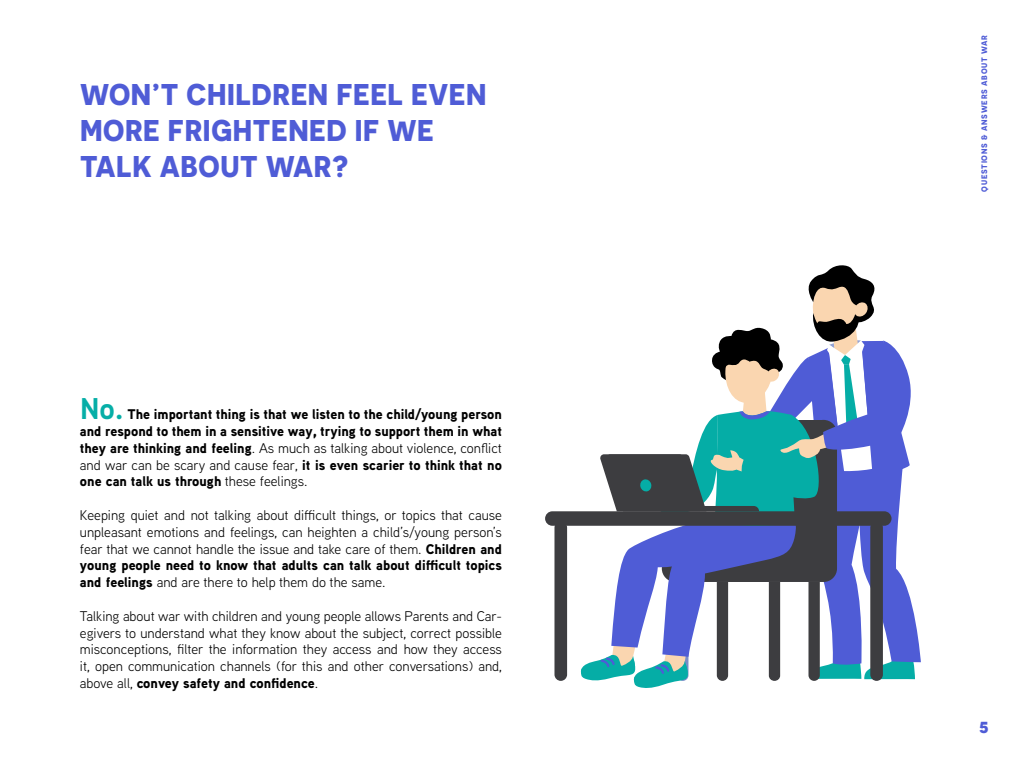
<style>
.page{position:relative;width:1024px;height:768px;background:#fff}
.page>*{position:absolute;margin:0;border:0;box-sizing:border-box;transform-origin:0 0}
.t1{font:700 30px/36px "Novecentosans";letter-spacing:.02em;color:#4f5cd6}
.t2{font:700 20px "Novecentosans";color:#4f5cd6}
.t3{font:14px/16.8px "Aaux Next";color:#000;text-align:justify}
.t4{font:900 14px/16.8px "Aaux Next";color:#000;text-align:justify}
.t5{font:700 8px "Novecentosans";letter-spacing:.1em;color:#4f5cd6}
.s1{font-weight:700;font-size:30px;color:#06aea7}
.s2{font-weight:400}
.s3{font-weight:900}
</style>
<div class="page">
<div style="left:545px;top:511px;width:347px;height:15px;background:#3d3d40;border-radius:7px"></div>
<div style="left:554px;top:521px;width:13px;height:160px;background:#3d3d40;border-radius:6px"></div>
<svg style="left:579px;top:265px;width:342px;height:423px"></svg>
<h1 class="t1" style="left:80px;top:75px;width:408px">WON’T CHILDREN FEEL EVEN<br>MORE FRIGHTENED IF WE<br>TALK ABOUT WAR?</h1>
<p class="t4" style="left:80px;top:406px;width:424px"><span class="s1">No.</span> The important thing is that we listen to the child/young person and respond to them in a sensitive way, trying to support them in what they are thinking and feeling<span class="s2">. As much as talking about violence, conflict and war can be scary and cause fear,</span> it is even scarier to think that no one can talk us through <span class="s2">these feelings.</span></p>
<p class="t3" style="left:80px;top:506px;width:424px">Keeping quiet and not talking about difficult things, or topics that cause unpleasant emotions and feelings, can heighten a child’s/young person’s fear that we cannot handle the issue and take care of them. <span class="s3">Children and young people need to know that adults can talk about difficult topics and feelings</span> and are there to help them do the same.</p>
<p class="t3" style="left:80px;top:607px;width:424px">Talking about war with children and young people allows Parents and Car&shy;egivers to understand what they know about the subject, correct possible misconceptions, filter the information they access and how they access it, open communication channels (for this and other conversations) and, above all, <span class="s3">convey safety and confidence</span>.</p>
<p class="t5" style="left:980px;top:192px;width:158px;rotate:-90deg">QUESTIONS &amp; ANSWERS ABOUT WAR</p>
<h2 class="t2" style="left:979px;top:714px;width:11px">5</h2>
</div>
